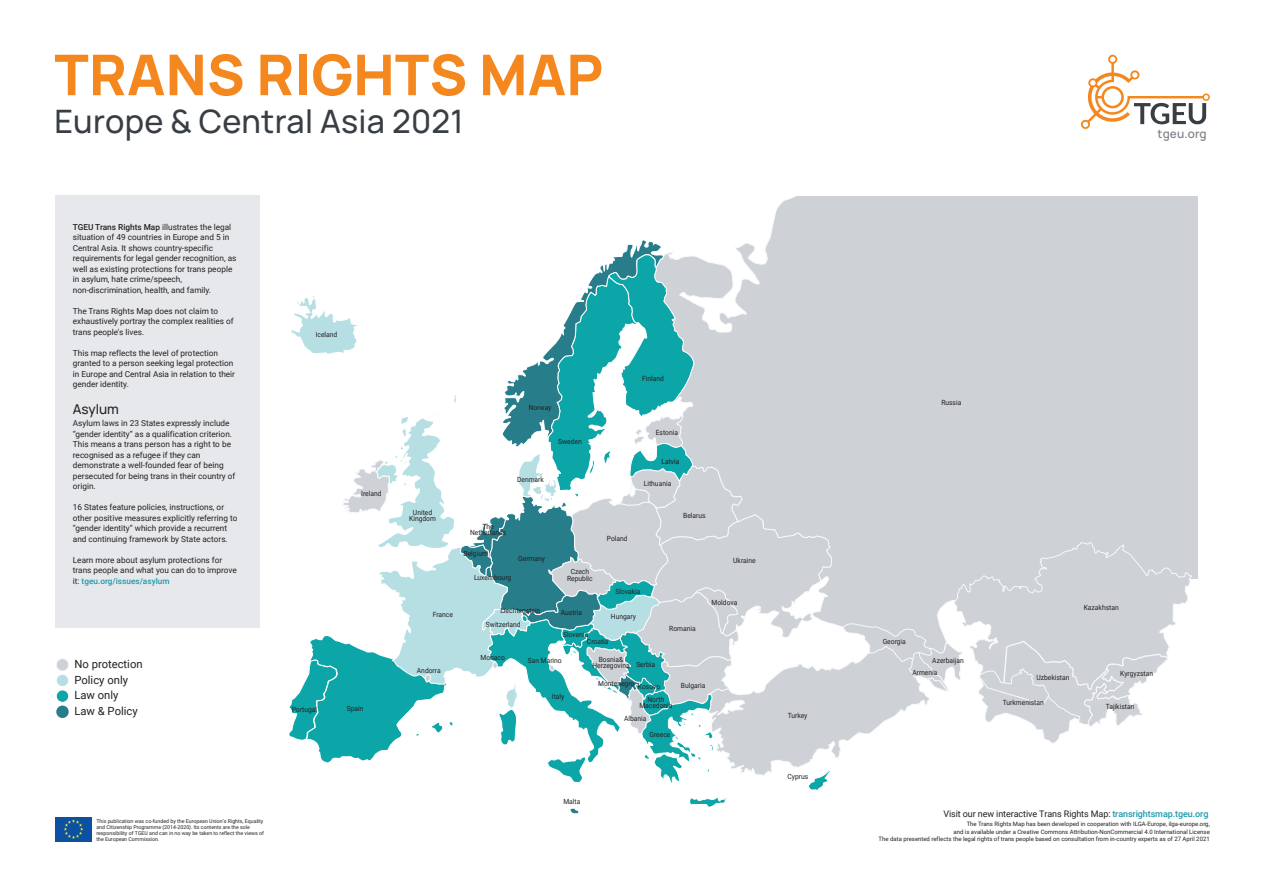
<style>
.page{position:relative;width:1261px;height:893px;background:#fff}
.page>*{position:absolute;margin:0;border:0;box-sizing:border-box;transform-origin:0 0}
.t1{font:800 56.25px "Manrope";letter-spacing:.005em;color:#f5871f}
.t2{font:500 32.25px "Manrope";letter-spacing:.01em;color:#383e44}
.t3{font:500 13.5px "Manrope";color:#231f20}
.t4{font:600 11.77px "Manrope";letter-spacing:.01em;color:#82868d}
.t5{font:11.25px/15.8px "Roboto";color:#231f20}
.t6{font:9px "Roboto";letter-spacing:-.01em;color:#231f20}
.t7{font:8.25px/10.5px "Roboto";color:#231f20}
.t8{font:7.12px/6px "Roboto";color:#231f20;text-align:center;scale:.94 1}
.t9{font:6px/7.5px "Roboto";color:#231f20;text-align:right}
.t10{font:5.25px/6px "Roboto";color:#231f20}
.s1{font-weight:500}
.s2{font-weight:500;color:#1e9aa9}
</style>
<div class="page">
<div style="left:920px;top:195px;width:278px;height:384px;background:#ced2d6"></div>
<div style="left:770px;top:196px;width:150px;height:43px;background:#ced2d6"></div>
<div style="left:756px;top:186px;width:468px;height:10px;background:#fff"></div>
<div style="left:56px;top:659px;width:13px;height:12px;background:#ced2d6;border-radius:50%"></div>
<div style="left:56px;top:658px;width:13px;height:13px;border:1px solid #f7f9fb;border-radius:50%"></div>
<div style="left:56px;top:674px;width:13px;height:13px;background:#b6dfe4;border-radius:50%"></div>
<div style="left:56px;top:674px;width:13px;height:13px;border:1px solid #fff;border-radius:50%"></div>
<div style="left:56px;top:690px;width:13px;height:12px;background:#0ca5a8;border-radius:50%"></div>
<div style="left:56px;top:690px;width:13px;height:13px;border:1px solid #fff;border-radius:50%"></div>
<div style="left:56px;top:706px;width:13px;height:12px;background:#277d8a;border-radius:50%"></div>
<div style="left:55px;top:195px;width:205px;height:433px;background:#e7e8ec"></div>
<svg style="left:1081px;top:54px;width:129px;height:75px"></svg>
<div style="left:55px;top:817px;width:37px;height:24px;background:#0c51a1"></div>
<svg style="left:64px;top:819px;width:19px;height:20px"></svg>
<svg style="left:289px;top:239px;width:903px;height:574px"></svg>
<h1 class="t1" style="left:54px;top:35px;width:550px">TRANS RIGHTS MAP</h1>
<h2 class="t2" style="left:54px;top:98px;width:411px">Europe &amp; Central Asia 2021</h2>
<p class="t7" style="left:73px;top:221px;width:165px"><span class="s1">TGEU Trans Rights Map</span> illustrates the legal situation of 49 countries in Europe and 5 in Central Asia. It shows country-specific requirements for legal gender recognition, as well as existing protections for trans people in asylum, hate crime/speech, non-discrimination, health, and family.</p>
<p class="t7" style="left:73px;top:305px;width:162px">The Trans Rights Map does not claim to exhaustively portray the complex realities of trans people’s lives.</p>
<p class="t7" style="left:73px;top:347px;width:164px">This map reflects the level of protection granted to a person seeking legal protection in Europe and Central Asia in relation to their gender identity.</p>
<h3 class="t3" style="left:73px;top:400px;width:48px">Asylum</h3>
<p class="t7" style="left:73px;top:418px;width:164px">Asylum laws in 23 States expressly include “gender identity” as a qualification criterion.<br>This means a trans person has a right to be recognised as a refugee if they can demonstrate a well-founded fear of being persecuted for being trans in their country of origin.</p>
<p class="t7" style="left:73px;top:502px;width:166px">16 States feature policies, instructions, or other positive measures explicitly referring to “gender identity” which provide a recurrent and continuing framework by State actors.</p>
<p class="t7" style="left:73px;top:554px;width:165px">Learn more about asylum protections for trans people and what you can do to improve it: <span class="s2">tgeu.org/issues/asylum</span></p>
<h3 class="t5" style="left:74px;top:656px;width:70px">No protection<br>Policy only<br>Law only<br>Law &amp; Policy</h3>
<p class="t8" style="left:316px;top:331px;width:25px">Iceland</p>
<p class="t8" style="left:361px;top:490px;width:23px">Ireland</p>
<p class="t8" style="left:292px;top:706px;width:29px">Portugal</p>
<p class="t8" style="left:347px;top:705px;width:19px">Spain</p>
<p class="t10" style="left:96px;top:818px;width:169px">This publication was co-funded by the European Union’s Rights, Equality and Citizenship Programme (2014-2020). Its contents are the sole responsibility of TGEU and can in no way be taken to reflect the views of the European Commission.</p>
<p class="t8" style="left:642px;top:375px;width:25px">Finland</p>
<p class="t8" style="left:529px;top:405px;width:26px">Norway</p>
<p class="t8" style="left:517px;top:476px;width:30px">Denmark</p>
<p class="t8" style="left:558px;top:438px;width:27px">Sweden</p>
<p class="t8" style="left:656px;top:429px;width:25px">Estonia</p>
<p class="t8" style="left:661px;top:458px;width:21px">Latvia</p>
<p class="t8" style="left:644px;top:480px;width:31px">Lithuania</p>
<p class="t8" style="left:409px;top:509px;width:30px">United<br>Kingdom</p>
<p class="t8" style="left:470px;top:523px;width:40px">The<br>Netherlands</p>
<p class="t8" style="left:607px;top:536px;width:24px">Poland</p>
<p class="t8" style="left:683px;top:512px;width:25px">Belarus</p>
<p class="t8" style="left:463px;top:550px;width:27px">Belgium</p>
<p class="t8" style="left:518px;top:555px;width:30px">Germany</p>
<p class="t8" style="left:733px;top:557px;width:25px">Ukraine</p>
<p class="t8" style="left:474px;top:574px;width:41px">Luxembourg</p>
<p class="t8" style="left:567px;top:568px;width:29px;line-height:6.8px">Czech<br>Republic</p>
<p class="t8" style="left:615px;top:588px;width:28px">Slovakia</p>
<p class="t8" style="left:711px;top:599px;width:29px">Moldova</p>
<p class="t8" style="left:433px;top:611px;width:23px">France</p>
<p class="t8" style="left:500px;top:607px;width:44px">Liechtenstein</p>
<p class="t8" style="left:486px;top:621px;width:38px">Switzerland</p>
<p class="t8" style="left:561px;top:609px;width:24px">Austria</p>
<p class="t8" style="left:563px;top:631px;width:28px">Slovenia</p>
<p class="t8" style="left:611px;top:614px;width:28px">Hungary</p>
<p class="t8" style="left:669px;top:625px;width:30px">Romania</p>
<p class="t8" style="left:587px;top:638px;width:24px">Croatia</p>
<p class="t8" style="left:417px;top:667px;width:27px">Andorra</p>
<p class="t8" style="left:480px;top:654px;width:27px">Monaco</p>
<p class="t8" style="left:528px;top:657px;width:38px">San Marino</p>
<p class="t8" style="left:592px;top:656px;width:41px">Bosnia&amp;<br>Herzegovina</p>
<p class="t8" style="left:636px;top:661px;width:22px">Serbia</p>
<p class="t8" style="left:598px;top:680px;width:40px">Montenegro</p>
<p class="t8" style="left:638px;top:683px;width:25px">Kosovo</p>
<p class="t8" style="left:681px;top:682px;width:28px">Bulgaria</p>
<p class="t8" style="left:552px;top:693px;width:15px">Italy</p>
<p class="t8" style="left:639px;top:696px;width:37px">North<br>Macedonia</p>
<p class="t8" style="left:624px;top:715px;width:25px">Albania</p>
<p class="t8" style="left:649px;top:732px;width:24px">Greece</p>
<p class="t8" style="left:563px;top:798px;width:20px">Malta</p>
<p class="t8" style="left:788px;top:712px;width:22px">Turkey</p>
<p class="t8" style="left:787px;top:773px;width:24px">Cyprus</p>
<h3 class="t4" style="left:1157px;top:125px;width:51px">tgeu.org</h3>
<p class="t8" style="left:941px;top:399px;width:23px">Russia</p>
<p class="t8" style="left:882px;top:638px;width:26px">Georgia</p>
<p class="t8" style="left:932px;top:657px;width:35px">Azerbaijan</p>
<p class="t8" style="left:912px;top:669px;width:28px">Armenia</p>
<p class="t8" style="left:1083px;top:604px;width:39px">Kazakhstan</p>
<p class="t8" style="left:1036px;top:674px;width:37px">Uzbekistan</p>
<p class="t8" style="left:1003px;top:699px;width:45px">Turkmenistan</p>
<p class="t8" style="left:1120px;top:670px;width:36px">Kyrgyzstan</p>
<p class="t8" style="left:1106px;top:704px;width:32px">Tajikistan</p>
<p class="t6" style="left:943px;top:808px;width:266px">Visit our new interactive Trans Rights Map: <span class="s2">transrightsmap.tgeu.org</span></p>
<p class="t9" style="left:878px;top:820px;width:333px">The Trans Rights Map has been developed in cooperation with ILGA-Europe, ilga-europe.org,<br>and is available under a Creative Commons Attribution-NonCommercial 4.0 International License<br>The data presented reflects the legal rights of trans people based on consultation from in-country experts as of 27 April 2021</p>
</div>
